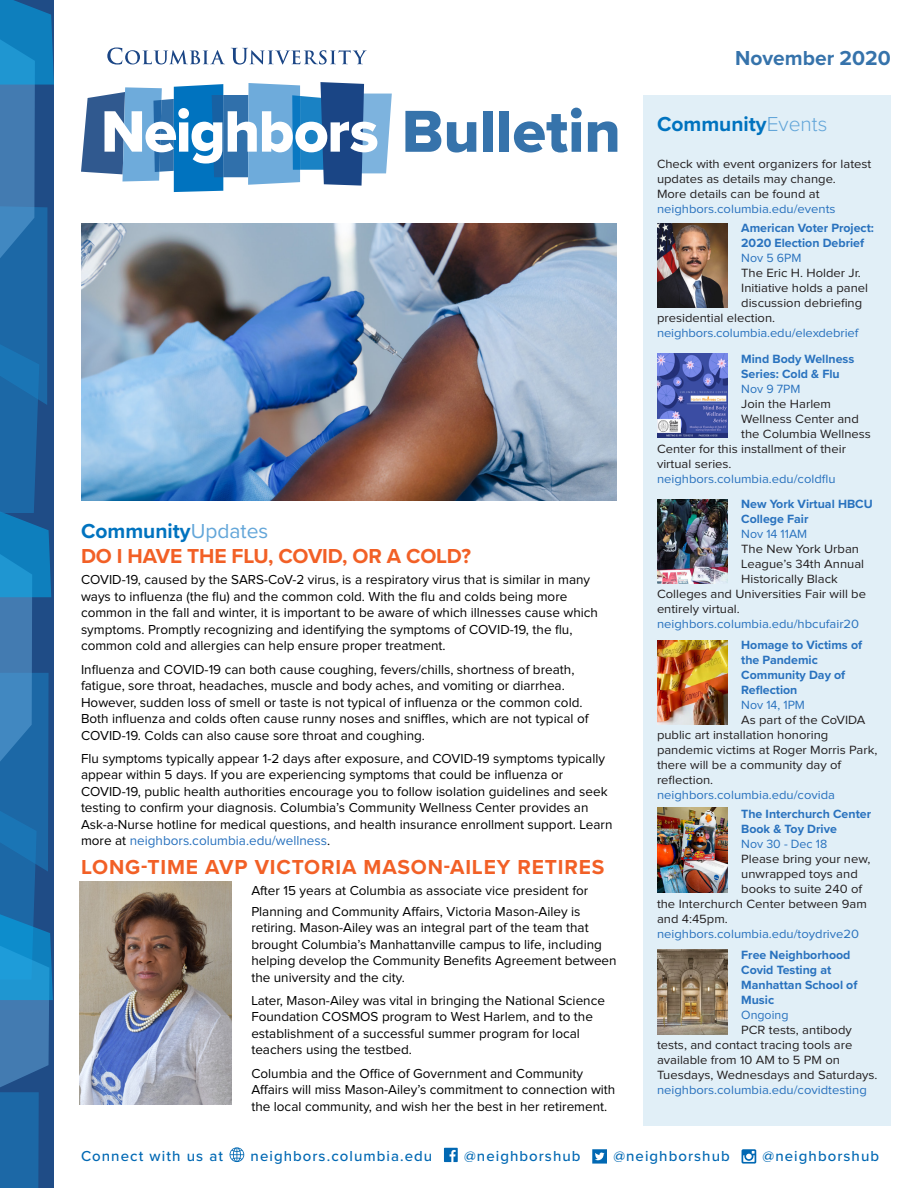
<style>
.page{position:relative;width:918px;height:1188px;background:#fff}
.page>*{position:absolute;margin:0;border:0;box-sizing:border-box;transform-origin:0 0}
.t1{font:61.35px "Proxima Nova Extrabld";color:#3673ab}
.text_type{font:700 21px "Proxima Nova";letter-spacing:.04em;color:#f26026}
.t2{font:700 21px "Proxima Nova";color:#0073bf}
.text_type-2{font:700 21px "Proxima Nova";letter-spacing:-.01em;color:#f26026}
.t3{font:700 21px "Proxima Nova";color:#3673ab}
.t4{font:500 15px "Proxima Nova";letter-spacing:.07em;color:#0168b3}
.text_type-3{font:13.5px/16.5px "Proxima Nova";color:#000}
.t5{font:12.3px "Proxima Nova";color:#231f20;scale:1.05 1}
.t6{font:700 12.3px "Proxima Nova";color:#2972be}
.t7{font:12.3px "Proxima Nova";color:#2972be;scale:1.05 1}
.t8{font:12.3px/15px "Proxima Nova";color:#231f20}
.t9{font:12.3px "Proxima Nova";color:#2972be}
.s1{font-weight:400;color:#63a6d9}
.s2{color:#2972be}
.s3{font-weight:300;color:#63a6d9}
</style>
<div class="page">
<img style="left:81px;top:224px;width:536px;height:276px">
<img style="left:80px;top:882px;width:151px;height:222px">
<svg style="left:230px;top:1147px;width:14px;height:15px"></svg>
<svg style="left:444px;top:1148px;width:14px;height:14px"></svg>
<svg style="left:592px;top:1149px;width:15px;height:15px"></svg>
<svg style="left:742px;top:1149px;width:14px;height:15px"></svg>
<svg style="left:81px;top:82px;width:311px;height:110px"></svg>
<svg style="left:107px;top:48px;width:260px;height:17px"></svg>
<svg style="left:0;top:0;width:54px;height:1188px;background:#236da9"></svg>
<div style="left:644px;top:95px;width:247px;height:1030px;background:#e1eff7"></div>
<img style="left:657px;top:224px;width:71px;height:83px">
<img style="left:657px;top:354px;width:71px;height:84px">
<img style="left:657px;top:500px;width:71px;height:83px">
<img style="left:657px;top:641px;width:71px;height:83px">
<img style="left:657px;top:808px;width:71px;height:85px">
<img style="left:657px;top:950px;width:71px;height:84px">
<p class="t1" style="left:402px;top:86px;width:221px">Bulletin</p>
<p class="t2" style="left:81px;top:516px;width:189px">Community<span class="s1">Updates</span></p>
<p class="text_type-2" style="left:81px;top:541px;width:391px">DO I HAVE THE FLU, COVID, OR A COLD?</p>
<p class="text_type-3" style="left:81px;top:572px;width:518px">COVID-19, caused by the SARS-CoV-2 virus, is a respiratory virus that is similar in many ways to influenza (the flu) and the common cold. With the flu and colds being more common in the fall and winter, it is important to be aware of which illnesses cause which symptoms. Promptly recognizing and identifying the symptoms of COVID-19, the flu, common cold and allergies can help ensure proper treatment.</p>
<p class="text_type-3" style="left:81px;top:662px;width:509px">Influenza and COVID-19 can both cause coughing, fevers/chills, shortness of breath, fatigue, sore throat, headaches, muscle and body aches, and vomiting or diarrhea.<br>However, sudden loss of smell or taste is not typical of influenza or the common cold.<br>Both influenza and colds often cause runny noses and sniffles, which are not typical of COVID-19. Colds can also cause sore throat and coughing.</p>
<p class="text_type-3" style="left:81px;top:751px;width:533px">Flu symptoms typically appear 1-2 days after exposure, and COVID-19 symptoms typically appear within 5 days. If you are experiencing symptoms that could be influenza or COVID-19, public health authorities encourage you to follow isolation guidelines and seek testing to confirm your diagnosis. Columbia’s Community Wellness Center provides an Ask-a-Nurse hotline for medical questions, and health insurance enrollment support. Learn more at <span class="s2">neighbors.columbia.edu/wellness</span>.</p>
<p class="text_type" style="left:81px;top:851px;width:525px">LONG-TIME AVP VICTORIA MASON-AILEY RETIRES</p>
<p class="text_type-3" style="left:251px;top:880px;width:339px;line-height:21px">After 15 years at Columbia as associate vice president for<br>Planning and Community Affairs, Victoria Mason-Ailey is</p>
<p class="text_type-3" style="left:251px;top:920px;width:367px">retiring. Mason-Ailey was an integral part of the team that brought Columbia’s Manhattanville campus to life, including helping develop the Community Benefits Agreement between the university and the city.</p>
<p class="text_type-3" style="left:251px;top:993px;width:355px">Later, Mason-Ailey was vital in bringing the National Science Foundation COSMOS program to West Harlem, and to the establishment of a successful summer program for local teachers using the testbed.</p>
<p class="text_type-3" style="left:251px;top:1065px;width:366px">Columbia and the Office of Government and Community<br>Affairs will miss Mason-Ailey’s commitment to connection with the local community, and wish her the best in her retirement.</p>
<p class="t3" style="left:735px;top:43px;width:157px">November 2020</p>
<p class="t2" style="left:657px;top:109px;width:172px">Community<span class="s3">Events</span></p>
<p class="t8" style="left:657px;top:156px;width:216px">Check with event organizers for latest updates as details may change.<br>More details can be found at <span class="s2">neighbors.columbia.edu/events</span></p>
<p class="t6" style="left:741px;top:219px;width:134px">American Voter Project:</p>
<p class="t6" style="left:741px;top:234px;width:124px">2020 Election Debrief</p>
<p class="t9" style="left:741px;top:253px;width:62px">Nov 5 6PM</p>
<p class="t5" style="left:741px;top:268px;width:116px">The Eric H. Holder Jr.</p>
<p class="t5" style="left:741px;top:283px;width:122px">Initiative holds a panel</p>
<p class="t5" style="left:741px;top:298px;width:117px">discussion debriefing</p>
<p class="t5" style="left:657px;top:313px;width:114px">presidential election.</p>
<p class="t7" style="left:657px;top:328px;width:193px">neighbors.columbia.edu/elexdebrief</p>
<p class="t6" style="left:741px;top:349px;width:115px">Mind Body Wellness</p>
<p class="t6" style="left:741px;top:364px;width:100px">Series: Cold &amp; Flu</p>
<p class="t9" style="left:741px;top:383px;width:61px">Nov 9 7PM</p>
<p class="t5" style="left:741px;top:398px;width:87px">Join the Harlem</p>
<p class="t5" style="left:741px;top:413px;width:114px">Wellness Center and</p>
<p class="t5" style="left:741px;top:428px;width:125px">the Columbia Wellness</p>
<p class="t5" style="left:657px;top:443px;width:182px">Center for this installment of their</p>
<p class="t5" style="left:657px;top:458px;width:73px">virtual series.</p>
<p class="t7" style="left:657px;top:473px;width:172px">neighbors.columbia.edu/coldflu</p>
<p class="t6" style="left:741px;top:495px;width:133px">New York Virtual HBCU</p>
<p class="t6" style="left:741px;top:510px;width:69px">College Fair</p>
<p class="t9" style="left:741px;top:529px;width:67px">Nov 14 11AM</p>
<p class="t5" style="left:741px;top:544px;width:114px">The New York Urban</p>
<p class="t5" style="left:741px;top:559px;width:119px">League’s 34th Annual</p>
<p class="t5" style="left:741px;top:574px;width:94px">Historically Black</p>
<p class="t5" style="left:657px;top:589px;width:201px">Colleges and Universities Fair will be</p>
<p class="t5" style="left:657px;top:604px;width:80px">entirely virtual.</p>
<p class="t7" style="left:657px;top:619px;width:194px">neighbors.columbia.edu/hbcufair20</p>
<p class="t6" style="left:741px;top:636px;width:122px">Homage to Victims of</p>
<p class="t6" style="left:741px;top:651px;width:78px">the Pandemic</p>
<p class="t6" style="left:741px;top:666px;width:106px">Community Day of</p>
<p class="t6" style="left:741px;top:681px;width:58px">Reflection</p>
<p class="t9" style="left:741px;top:700px;width:65px">Nov 14, 1PM</p>
<p class="t5" style="left:741px;top:715px;width:120px">As part of the CoVIDA</p>
<p class="t5" style="left:657px;top:730px;width:165px">public art installation honoring</p>
<p class="t5" style="left:657px;top:745px;width:211px">pandemic victims at Roger Morris Park,</p>
<p class="t5" style="left:657px;top:760px;width:177px">there will be a community day of</p>
<p class="t5" style="left:657px;top:775px;width:55px">reflection.</p>
<p class="t7" style="left:657px;top:790px;width:171px">neighbors.columbia.edu/covida</p>
<p class="t6" style="left:741px;top:804px;width:131px">The Interchurch Center</p>
<p class="t6" style="left:741px;top:819px;width:97px">Book &amp; Toy Drive</p>
<p class="t9" style="left:741px;top:838px;width:88px">Nov 30 - Dec 18</p>
<p class="t5" style="left:741px;top:853px;width:125px">Please bring your new,</p>
<p class="t5" style="left:741px;top:868px;width:113px">unwrapped toys and</p>
<p class="t5" style="left:741px;top:883px;width:117px">books to suite 240 of</p>
<p class="t5" style="left:657px;top:898px;width:201px">the Interchurch Center between 9am</p>
<p class="t5" style="left:657px;top:913px;width:69px">and 4:45pm.</p>
<p class="t7" style="left:657px;top:928px;width:194px">neighbors.columbia.edu/toydrive20</p>
<p class="t6" style="left:741px;top:946px;width:111px">Free Neighborhood</p>
<p class="t6" style="left:741px;top:961px;width:92px">Covid Testing at</p>
<p class="t6" style="left:741px;top:976px;width:118px">Manhattan School of</p>
<p class="t6" style="left:741px;top:991px;width:34px">Music</p>
<p class="t9" style="left:741px;top:1010px;width:49px">Ongoing</p>
<p class="t5" style="left:741px;top:1025px;width:107px">PCR tests, antibody</p>
<p class="t5" style="left:657px;top:1040px;width:188px">tests, and contact tracing tools are</p>
<p class="t5" style="left:657px;top:1055px;width:176px">available from 10 AM to 5 PM on</p>
<p class="t5" style="left:657px;top:1070px;width:212px">Tuesdays, Wednesdays and Saturdays.</p>
<p class="t7" style="left:657px;top:1085px;width:201px">neighbors.columbia.edu/covidtesting</p>
<p class="t4" style="left:81px;top:1144px;width:144px">Connect with us at</p>
<p class="t4" style="left:251px;top:1144px;width:183px">neighbors.columbia.edu</p>
<p class="t4" style="left:464px;top:1144px;width:118px">@neighborshub</p>
<p class="t4" style="left:613px;top:1144px;width:118px">@neighborshub</p>
<p class="t4" style="left:763px;top:1144px;width:118px">@neighborshub</p>
</div>
